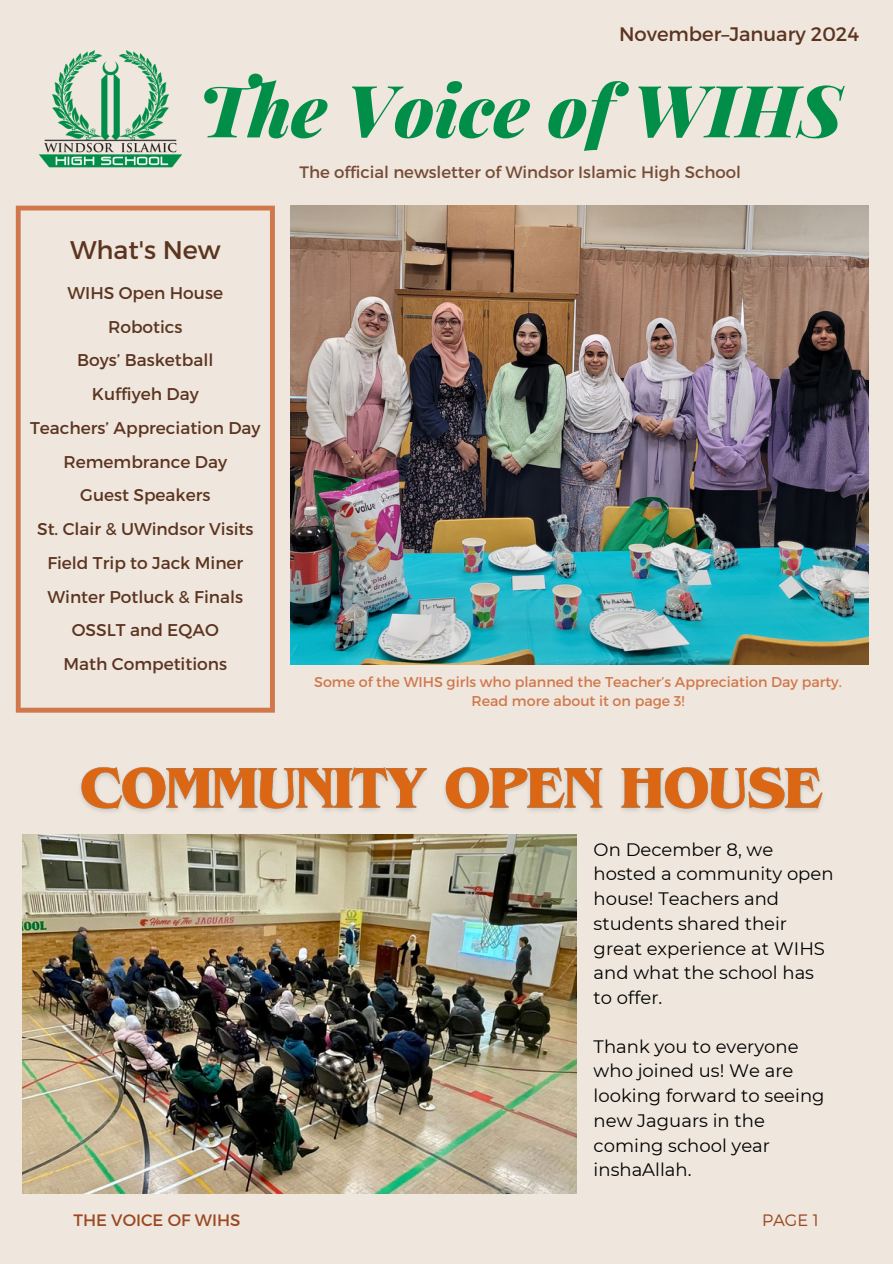
<style>
.page{position:relative;width:893px;height:1264px;background:#fff}
.page>*{position:absolute;margin:0;border:0;box-sizing:border-box;transform-origin:0 0}
.t1{font:italic 900 72px "Playfair Display";color:#018e48}
.t2{font:25.5px "Montserrat";color:#5c3420}
.t3{font:19.5px "Montserrat";color:#5c3420}
.t4{font:18px/24.8px "Montserrat";color:#000}
.t5{font:16.95px/33.8px "Montserrat";color:#5c3420;text-align:center}
.t6{font:16.5px "Montserrat";color:#764b36}
.t7{font:16.5px "Montserrat";color:#9b4922}
.t8{font:300 16.5px "Montserrat";color:#9b4922}
.t9{font:14.25px "Montserrat";color:#d1774c}
</style>
<div class="page">
<div style="left:0;top:0;width:892px;height:1263px;background:#efe7dd"></div>
<svg style="left:16px;top:206px;width:259px;height:506px"></svg>
<img style="left:39px;top:50px;width:144px;height:118px">
<img style="left:290px;top:206px;width:578px;height:459px">
<img style="left:23px;top:834px;width:553px;height:359px">
<img style="left:80px;top:767px;width:743px;height:45px">
<h1 class="t3" style="left:619px;top:22px;width:241px">November–January 2024</h1>
<h6 class="t1" style="left:198px;top:59px;width:645px">The Voice of WIHS</h6>
<h3 class="t6" style="left:299px;top:161px;width:443px">The official newsletter of Windsor Islamic High School</h3>
<p class="t2" style="left:70px;top:233px;width:152px">What's New</p>
<h4 class="t5" style="left:30px;top:275px;width:232px">WIHS Open House<br>Robotics<br>Boys’ Basketball<br>Kuffiyeh Day<br>Teachers’ Appreciation Day<br>Remembrance Day<br>Guest Speakers<br>St. Clair &amp; UWindsor Visits<br>Field Trip to Jack Miner<br>Winter Potluck &amp; Finals<br>OSSLT and EQAO<br>Math Competitions</h4>
<p class="t9" style="left:314px;top:672px;width:529px">Some of the WIHS girls who planned the Teacher’s Appreciation Day party.</p>
<p class="t9" style="left:471px;top:691px;width:214px">Read more about it on page 3!</p>
<h4 class="t4" style="left:593px;top:836px;width:241px">On December 8, we hosted a community open house! Teachers and students shared their great experience at WIHS and what the school has to offer.</h4>
<h5 class="t4" style="left:593px;top:1033px;width:232px">Thank you to everyone who joined us! We are looking forward to seeing new Jaguars in the coming school year inshaAllah.</h5>
<h6 class="t7" style="left:74px;top:1209px;width:168px">THE VOICE OF WIHS</h6>
<p class="t8" style="left:762px;top:1209px;width:58px">PAGE 1</p>
</div>
